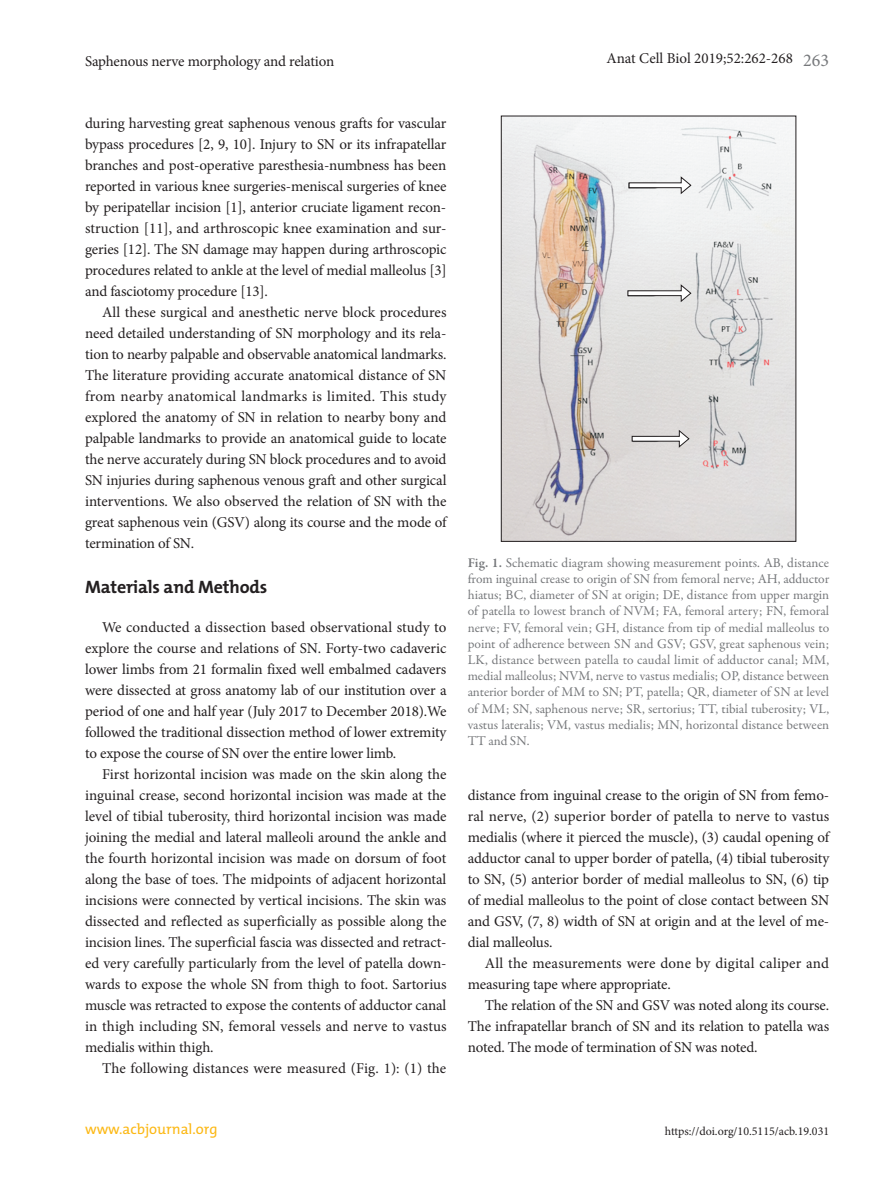
<style>
.page{position:relative;width:893px;height:1191px;background:#fff}
.page>*{position:absolute;margin:0;border:0;box-sizing:border-box;transform-origin:0 0}
.t1{font:700 18px "The Mix";letter-spacing:-.01em;color:#231f20}
.t2{font:15px/21px "Minion Pro";letter-spacing:-.01em;color:#231f20;text-align:justify}
.t3{font:14.7px "The Mix";color:#fcb814}
.t4{font:13.5px/16.2px "Garamond Premr Pro";letter-spacing:-.005em;color:#76787b;text-align:justify}
.t5{font:12px "Minion Pro";color:#231f20}
.s1{font-size:18px;color:#76787b}
.s2{font-weight:600}
</style>
<div class="page">
<img style="left:503px;top:118px;width:291px;height:421px">
<svg style="left:628px;top:175px;width:64px;height:20px"></svg>
<svg style="left:627px;top:283px;width:65px;height:20px"></svg>
<svg style="left:631px;top:429px;width:59px;height:19px"></svg>
<p class="t2" style="left:85px;top:50px;width:251px">Saphenous nerve morphology and relation</p>
<p class="t2" style="left:85px;top:113px;width:363px">during harvesting great saphenous venous grafts for vascular bypass procedures [2, 9, 10]. Injury to SN or its infrapatellar branches and post-operative paresthesia-numbness has been reported in various knee surgeries-meniscal surgeries of knee by peripatellar incision [1], anterior cruciate ligament recon&shy;struction [11], and arthroscopic knee examination and sur&shy;geries [12]. The SN damage may happen during arthroscopic procedures related to ankle at the level of medial malleolus [3] and fasciotomy procedure [13].</p>
<p class="t2" style="left:85px;top:302px;width:363px;text-indent:17px">All these surgical and anesthetic nerve block procedures need detailed understanding of SN morphology and its rela&shy;tion to nearby palpable and observable anatomical landmarks.<br>The literature providing accurate anatomical distance of SN from nearby anatomical landmarks is limited. This study explored the anatomy of SN in relation to nearby bony and palpable landmarks to provide an anatomical guide to locate the nerve accurately during SN block procedures and to avoid SN injuries during saphenous venous graft and other surgical interventions. We also observed the relation of SN with the great saphenous vein (GSV) along its course and the mode of termination of SN.</p>
<p class="t1" style="left:85px;top:572px;width:184px">Materials and Methods</p>
<p class="t2" style="left:85px;top:617px;width:363px;text-indent:17px">We conducted a dissection based observational study to explore the course and relations of SN. Forty-two cadaveric lower limbs from 21 formalin fixed well embalmed cadavers were dissected at gross anatomy lab of our institution over a period of one and half year (July 2017 to December 2018).We followed the traditional dissection method of lower extremity to expose the course of SN over the entire lower limb.</p>
<p class="t2" style="left:85px;top:764px;width:363px;text-indent:17px">First horizontal incision was made on the skin along the inguinal crease, second horizontal incision was made at the level of tibial tuberosity, third horizontal incision was made joining the medial and lateral malleoli around the ankle and the fourth horizontal incision was made on dorsum of foot along the base of toes. The midpoints of adjacent horizontal incisions were connected by vertical incisions. The skin was dissected and reflected as superficially as possible along the incision lines. The superficial fascia was dissected and retract&shy;ed very carefully particularly from the level of patella down&shy;wards to expose the whole SN from thigh to foot. Sartorius muscle was retracted to expose the contents of adductor canal in thigh including SN, femoral vessels and nerve to vastus medialis within thigh.</p>
<p class="t2" style="left:102px;top:1058px;width:346px">The following distances were measured (Fig. 1): (1) the</p>
<p class="t3" style="left:85px;top:1117px;width:134px">www.acbjournal.org</p>
<p class="t2" style="left:606px;top:48px;width:224px">Anat Cell Biol 2019;52:262-268 <span class="s1">263</span></p>
<p class="t4" style="left:468px;top:554px;width:363px"><span class="s2">Fig. 1.</span> Schematic diagram showing measurement points. AB, distance from inguinal crease to origin of SN from femoral nerve; AH, adductor hiatus; BC, diameter of SN at origin; DE, distance from upper margin of patella to lowest branch of NVM; FA, femoral artery; FN, femoral nerve; FV, femoral vein; GH, distance from tip of medial malleolus to point of adherence between SN and GSV; GSV, great saphenous vein; LK, distance between patella to caudal limit of adductor canal; MM, medial malleolus; NVM, nerve to vastus medialis; OP, distance between anterior border of MM to SN; PT, patella; QR, diameter of SN at level of MM; SN, saphenous nerve; SR, sertorius; TT, tibial tuberosity; VL, vastus lateralis; VM, vastus medialis; MN, horizontal distance between TT and SN.</p>
<p class="t2" style="left:468px;top:784px;width:363px">distance from inguinal crease to the origin of SN from femo&shy;ral nerve, (2) superior border of patella to nerve to vastus medialis (where it pierced the muscle), (3) caudal opening of adductor canal to upper border of patella, (4) tibial tuberosity to SN, (5) anterior border of medial malleolus to SN, (6) tip of medial malleolus to the point of close contact between SN and GSV, (7, 8) width of SN at origin and at the level of me&shy;dial malleolus.</p>
<p class="t2" style="left:468px;top:952px;width:363px;text-indent:17px">All the measurements were done by digital caliper and measuring tape where appropriate.</p>
<p class="t2" style="left:468px;top:994px;width:363px;text-indent:17px">The relation of the SN and GSV was noted along its course.<br>The infrapatellar branch of SN and its relation to patella was noted. The mode of termination of SN was noted.</p>
<p class="t5" style="left:665px;top:1123px;width:166px">https://doi.org/10.5115/acb.19.031</p>
</div>
